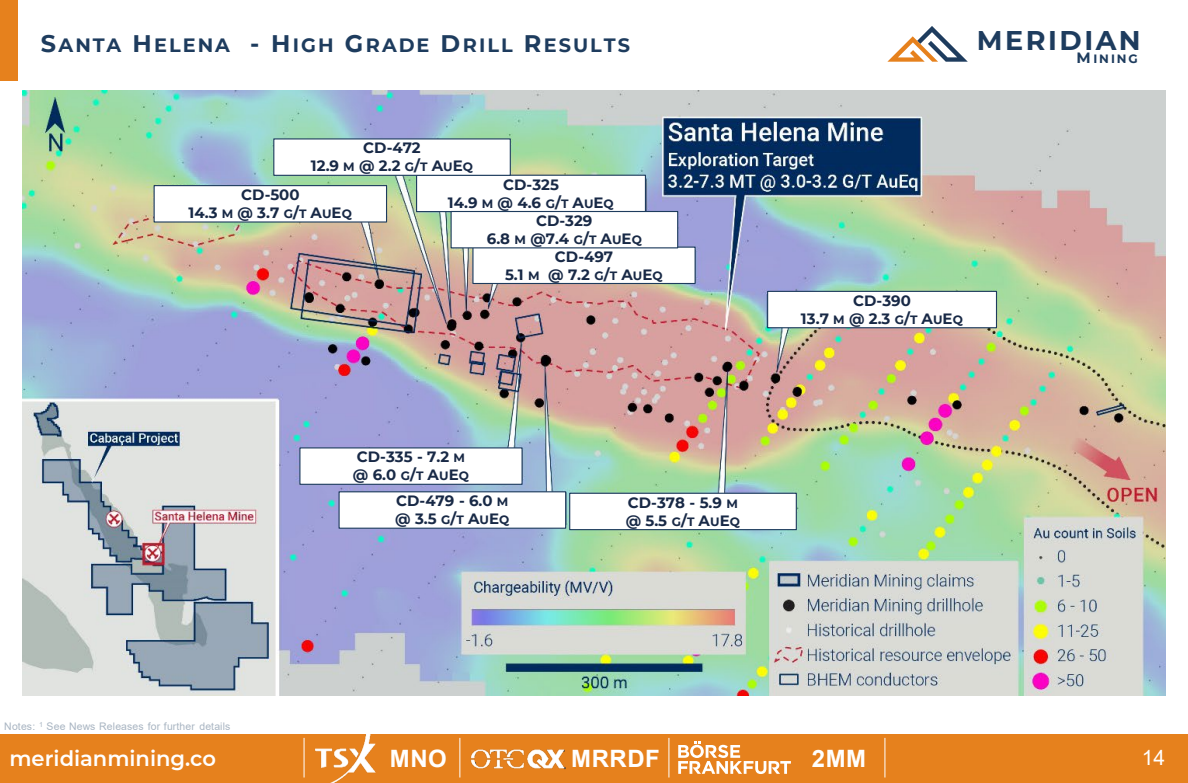
<style>
.page{position:relative;width:1188px;height:783px;background:#fff}
.page>*{position:absolute;margin:0;border:0;box-sizing:border-box;transform-origin:0 0}
.t1{font:700 27px "Montserrat";letter-spacing:.09em;color:#1e3c5e}
.t2{font:700 24px "Arial";letter-spacing:.025em;color:#fff}
.t3{font:600 21px "Montserrat";color:#fff}
.t4{font:21px "Arial";color:#fff}
.t5{font:700 19.2px "Montserrat";letter-spacing:.105em;color:#1e3c5e}
.t6{font:700 15px "Montserrat";color:#182946}
.t7{font:700 12px "Montserrat";letter-spacing:.165em;color:#1e3c5e}
.t8{font:10.5px "Arial";letter-spacing:.015em;color:#a9b5c2}
.s1{font-size:24px}
.s2{font-size:15px}
.s3{font-size:12px}
</style>
<div class="page">
<img style="left:22px;top:91px;width:1143px;height:604px">
<div style="left:0;top:734px;width:1188px;height:49px;background:#e6811d"></div>
<svg style="left:678px;top:741px;width:113px;height:33px"></svg>
<img style="left:315px;top:734px;width:60px;height:49px">
<img style="left:470px;top:749px;width:96px;height:21px">
<hr style="left:460px;top:738px;width:1px;height:40px;background:#fff">
<hr style="left:304px;top:738px;width:1px;height:40px;background:#fff">
<hr style="left:669px;top:738px;width:1px;height:40px;background:#fff">
<hr style="left:885px;top:738px;width:1px;height:40px;background:#fff">
<div style="left:0;top:0;width:18px;height:80px;background:#e6811d"></div>
<svg style="left:887px;top:26px;width:81px;height:36px"></svg>
<div style="left:154px;top:185px;width:233px;height:38px;background:#fff;border:1px solid #1e3c5e"></div>
<div style="left:416px;top:175px;width:230px;height:37px;background:#fff;border:1px solid #1e3c5e"></div>
<div style="left:472px;top:247px;width:224px;height:37px;background:#fff;border:1px solid #1e3c5e"></div>
<div style="left:299px;top:447px;width:224px;height:38px;background:#fff;border:1px solid #1e3c5e"></div>
<div style="left:569px;top:493px;width:228px;height:37px;background:#fff;border:1px solid #1e3c5e"></div>
<div style="left:273px;top:138px;width:238px;height:38px;background:#fff;border:1px solid #1e3c5e"></div>
<div style="left:451px;top:211px;width:227px;height:37px;background:#fff;border:1px solid #1e3c5e"></div>
<div style="left:339px;top:491px;width:227px;height:38px;background:#fff;border:1px solid #1e3c5e"></div>
<div style="left:767px;top:291px;width:230px;height:37px;background:#fff;border:1px solid #1e3c5e"></div>
<p class="t5" style="left:41px;top:32px;width:591px"><span class="s1">S</span>ANTA <span class="s1">H</span>ELENA <span class="s1">- H</span>IGH <span class="s1">G</span>RADE <span class="s1">D</span>RILL <span class="s1">R</span>ESULTS</p>
<p class="t1" style="left:977px;top:21px;width:165px">MERIDIAN</p>
<p class="t7" style="left:1077px;top:50px;width:63px"><span class="s2">M</span>INING</p>
<p class="t6" style="left:363px;top:137px;width:59px">CD-472</p>
<p class="t6" style="left:311px;top:155px;width:164px">12.9 <span class="s3">M</span> @ 2.2 <span class="s3">G</span>/<span class="s3">T</span> A<span class="s3">U</span>E<span class="s3">Q</span></p>
<p class="t6" style="left:241px;top:184px;width:60px">CD-500</p>
<p class="t6" style="left:189px;top:202px;width:165px">14.3 <span class="s3">M</span> @ 3.7 <span class="s3">G</span>/<span class="s3">T</span> A<span class="s3">U</span>E<span class="s3">Q</span></p>
<p class="t6" style="left:503px;top:173px;width:57px">CD-325</p>
<p class="t6" style="left:448px;top:191px;width:167px">14.9 <span class="s3">M</span> @ 4.6 <span class="s3">G</span>/<span class="s3">T</span> A<span class="s3">U</span>E<span class="s3">Q</span></p>
<p class="t6" style="left:536px;top:210px;width:58px">CD-329</p>
<p class="t6" style="left:487px;top:228px;width:157px">6.8 <span class="s3">M</span> @7.4 <span class="s3">G</span>/<span class="s3">T</span> A<span class="s3">U</span>E<span class="s3">Q</span></p>
<p class="t6" style="left:555px;top:245px;width:60px">CD-497</p>
<p class="t6" style="left:505px;top:263px;width:159px">5.1 <span class="s3">M</span> @ 7.2 <span class="s3">G</span>/<span class="s3">T</span> A<span class="s3">U</span>E<span class="s3">Q</span></p>
<p class="t6" style="left:357px;top:446px;width:110px">CD-335 - 7.2 <span class="s3">M</span></p>
<p class="t6" style="left:353px;top:464px;width:118px">@ 6.0 <span class="s3">G</span>/<span class="s3">T</span> A<span class="s3">U</span>E<span class="s3">Q</span></p>
<p class="t6" style="left:396px;top:490px;width:114px">CD-479 - 6.0 <span class="s3">M</span></p>
<p class="t6" style="left:395px;top:508px;width:116px">@ 3.5 <span class="s3">G</span>/<span class="s3">T</span> A<span class="s3">U</span>E<span class="s3">Q</span></p>
<p class="t6" style="left:628px;top:492px;width:112px">CD-378 - 5.9 <span class="s3">M</span></p>
<p class="t6" style="left:626px;top:510px;width:116px">@ 5.5 <span class="s3">G</span>/<span class="s3">T</span> A<span class="s3">U</span>E<span class="s3">Q</span></p>
<p class="t6" style="left:853px;top:290px;width:59px">CD-390</p>
<p class="t6" style="left:801px;top:308px;width:163px">13.7 <span class="s3">M</span> @ 2.3 <span class="s3">G</span>/<span class="s3">T</span> A<span class="s3">U</span>E<span class="s3">Q</span></p>
<p class="t8" style="left:4px;top:720px;width:228px">Notes: <sup>1</sup> See News Releases for further details</p>
<p class="t3" style="left:9px;top:744px;width:208px">meridianmining.co</p>
<p class="t2" style="left:390px;top:742px;width:58px">MNO</p>
<p class="t2" style="left:571px;top:742px;width:90px">MRRDF</p>
<p class="t2" style="left:812px;top:742px;width:56px">2MM</p>
<p class="t4" style="left:1142px;top:744px;width:25px">14</p>
</div>
